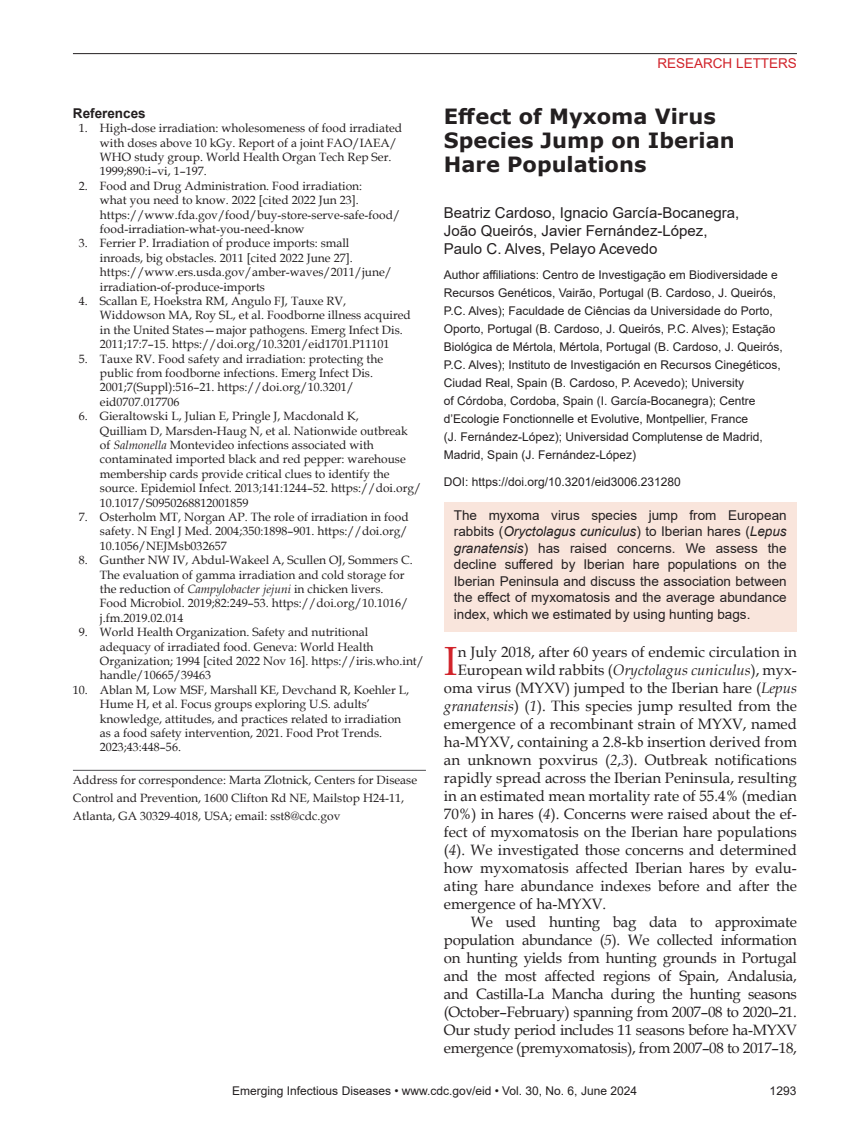
<style>
.page{position:relative;width:851px;height:1134px;background:#fff}
.page>*{position:absolute;margin:0;border:0;box-sizing:border-box;transform-origin:0 0}
.Drop_Cap{font:40.8px "Book Antiqua";color:#d1232a}
.Article_Title{font:700 21px/24px "Verdana";color:#231f20}
.Drop_Cap-2{font:15px "Book Antiqua";color:#231f20}
.Body_Text{font:15px/18px "Book Antiqua";letter-spacing:-.02em;color:#231f20;text-align:justify}
.Authors{font:15px/18px "Arial";color:#231f20}
.Abstract{font:13.5px/16.5px "Arial";color:#231f20;text-align:justify}
.t1{font:13.5px "Arial";color:#d1232a}
.Ref_Title{font:700 13.5px "Arial";color:#231f20}
.References{font:12px/14.4px "Book Antiqua";color:#231f20}
.Affiliations{font:12px/18px "Arial";color:#231f20}
.Correspondence{font:12px/18px "Book Antiqua";color:#231f20}
.DOI{font:12px "Arial";color:#231f20}
.s1{font-style:italic}
</style>
<div class="page">
<hr style="left:73px;top:53px;width:723px;height:1px;background:#231f20">
<hr style="left:73px;top:770px;width:353px;height:1px;background:#636366">
<div style="left:444px;top:502px;width:352px;height:129px;background:#f9e5dc"></div>
<p class="Ref_Title" style="left:73px;top:104px;width:74px">References</p>
<p class="References" style="left:100px;top:121px;width:304px;text-indent:-21px">1. High-dose irradiation: wholesomeness of food irradiated with doses above 10 kGy. Report of a joint FAO/IAEA/ WHO study group. World Health Organ Tech Rep Ser.<br>1999;890:i–vi, 1–197.</p>
<p class="References" style="left:100px;top:178px;width:302px;text-indent:-21px">2. Food and Drug Administration. Food irradiation:<br>what you need to know. 2022 [cited 2022 Jun 23]. https://www.fda.gov/food/buy-store-serve-safe-food/ food-irradiation-what-you-need-know</p>
<p class="References" style="left:100px;top:236px;width:294px;text-indent:-21px">3. Ferrier P. Irradiation of produce imports: small inroads, big obstacles. 2011 [cited 2022 June 27]. https://www.ers.usda.gov/amber-waves/2011/june/ irradiation-of-produce-imports</p>
<p class="References" style="left:100px;top:293px;width:312px;text-indent:-21px">4. Scallan E, Hoekstra RM, Angulo FJ, Tauxe RV, Widdowson MA, Roy SL, et al. Foodborne illness acquired in the United States—major pathogens. Emerg Infect Dis.<br>2011;17:7–15. https://doi.org/10.3201/eid1701.P11101</p>
<p class="References" style="left:100px;top:351px;width:284px;text-indent:-21px">5. Tauxe RV. Food safety and irradiation: protecting the public from foodborne infections. Emerg Infect Dis.<br>2001;7(Suppl):516–21. https://doi.org/10.3201/ eid0707.017706</p>
<p class="References" style="left:100px;top:409px;width:323px;text-indent:-21px">6. Gieraltowski L, Julian E, Pringle J, Macdonald K,<br>Quilliam D, Marsden-Haug N, et al. Nationwide outbreak of <span class="s1">Salmonella</span> Montevideo infections associated with contaminated imported black and red pepper: warehouse membership cards provide critical clues to identify the source. Epidemiol Infect. 2013;141:1244–52. https://doi.org/ 10.1017/S0950268812001859</p>
<p class="References" style="left:100px;top:509px;width:310px;text-align:justify;text-indent:-21px">7. Osterholm MT, Norgan AP. The role of irradiation in food safety. N Engl J Med. 2004;350:1898–901. https://doi.org/ 10.1056/NEJMsb032657</p>
<p class="References" style="left:100px;top:553px;width:314px;text-indent:-21px">8. Gunther NW IV, Abdul-Wakeel A, Scullen OJ, Sommers C.<br>The evaluation of gamma irradiation and cold storage for the reduction of <span class="s1">Campylobacter jejuni</span> in chicken livers.<br>Food Microbiol. 2019;82:249–53. https://doi.org/10.1016/ j.fm.2019.02.014</p>
<p class="References" style="left:100px;top:625px;width:326px;text-indent:-21px">9. World Health Organization. Safety and nutritional<br>adequacy of irradiated food. Geneva: World Health Organization; 1994 [cited 2022 Nov 16]. https://iris.who.int/ handle/10665/39463</p>
<p class="References" style="left:100px;top:682px;width:310px;text-indent:-27px">10. Ablan M, Low MSF, Marshall KE, Devchand R, Koehler L, Hume H, et al. Focus groups exploring U.S. adults’ knowledge, attitudes, and practices related to irradiation as a food safety intervention, 2021. Food Prot Trends.<br>2023;43:448–56.</p>
<p class="Correspondence" style="left:73px;top:771px;width:345px">Address for correspondence: Marta Zlotnick, Centers for Disease<br>Control and Prevention, 1600 Clifton Rd NE, Mailstop H24-11,<br>Atlanta, GA 30329-4018, USA; email: sst8@cdc.gov</p>
<p class="t1" style="left:657px;top:54px;width:141px">RESEARCH LETTERS</p>
<p class="Article_Title" style="left:444px;top:104px;width:292px">Effect of Myxoma Virus<br>Species Jump on Iberian<br>Hare Populations</p>
<p class="Authors" style="left:444px;top:204px;width:297px">Beatriz Cardoso, Ignacio García-Bocanegra,<br>João Queirós, Javier Fernández-López,<br>Paulo C. Alves, Pelayo Acevedo</p>
<p class="Affiliations" style="left:444px;top:266px;width:340px">Author affiliations: Centro de Investigação em Biodiversidade e Recursos Genéticos, Vairão, Portugal (B. Cardoso, J. Queirós, P.C. Alves); Faculdade de Ciências da Universidade do Porto, Oporto, Portugal (B. Cardoso, J. Queirós, P.C. Alves); Estação Biológica de Mértola, Mértola, Portugal (B. Cardoso, J. Queirós, P.C. Alves); Instituto de Investigación en Recursos Cinegéticos, Ciudad Real, Spain (B. Cardoso, P. Acevedo); University<br>of Córdoba, Cordoba, Spain (I. García-Bocanegra); Centre d’Ecologie Fonctionnelle et Evolutive, Montpellier, France<br>(J. Fernández-López); Universidad Complutense de Madrid, Madrid, Spain (J. Fernández-López)</p>
<p class="DOI" style="left:444px;top:474px;width:238px">DOI: https://doi.org/10.3201/eid3006.231280</p>
<p class="Abstract" style="left:454px;top:507px;width:334px">The myxoma virus species jump from European rabbits (<span class="s1">Oryctolagus cuniculus</span>) to Iberian hares (<span class="s1">Lepus granatensis</span>) has raised concerns. We assess the decline suffered by Iberian hare populations on the Iberian Peninsula and discuss the association between the effect of myxomatosis and the average abundance index, which we estimated by using hunting bags.</p>
<p class="Drop_Cap" style="left:444px;top:633px;width:15px">I</p>
<p class="Drop_Cap-2" style="left:457px;top:642px;width:341px">n July 2018, after 60 years of endemic circulation in</p>
<p class="Drop_Cap-2" style="left:457px;top:660px;width:341px">European wild rabbits (<span class="s1">Oryctolagus cuniculus</span>), myx-</p>
<p class="Drop_Cap-2" style="left:444px;top:678px;width:354px">oma virus (MYXV) jumped to the Iberian hare (<span class="s1">Lepus</span></p>
<p class="Drop_Cap-2" style="left:444px;top:696px;width:354px"><span class="s1">granatensis</span>) (<span class="s1">1</span>). This species jump resulted from the</p>
<p class="Drop_Cap-2" style="left:444px;top:714px;width:354px">emergence of a recombinant strain of MYXV, named</p>
<p class="Drop_Cap-2" style="left:444px;top:732px;width:354px">ha-MYXV, containing a 2.8-kb insertion derived from</p>
<p class="Drop_Cap-2" style="left:444px;top:750px;width:354px">an unknown poxvirus (<span class="s1">2</span>,<span class="s1">3</span>). Outbreak notifications</p>
<p class="Drop_Cap-2" style="left:444px;top:768px;width:354px">rapidly spread across the Iberian Peninsula, resulting</p>
<p class="Drop_Cap-2" style="left:444px;top:786px;width:354px">in an estimated mean mortality rate of 55.4% (median</p>
<p class="Drop_Cap-2" style="left:444px;top:804px;width:354px">70%) in hares (<span class="s1">4</span>). Concerns were raised about the ef-</p>
<p class="Drop_Cap-2" style="left:444px;top:822px;width:354px">fect of myxomatosis on the Iberian hare populations</p>
<p class="Drop_Cap-2" style="left:444px;top:840px;width:354px">(<span class="s1">4</span>). We investigated those concerns and determined</p>
<p class="Drop_Cap-2" style="left:444px;top:858px;width:354px">how myxomatosis affected Iberian hares by evalu-</p>
<p class="Drop_Cap-2" style="left:444px;top:876px;width:354px">ating hare abundance indexes before and after the</p>
<p class="Drop_Cap-2" style="left:444px;top:894px;width:164px">emergence of ha-MYXV.</p>
<p class="Body_Text" style="left:444px;top:913px;width:354px;text-indent:27px">We used hunting bag data to approximate population abundance (<span class="s1">5</span>). We collected information on hunting yields from hunting grounds in Portugal and the most affected regions of Spain, Andalusia, and Castilla-La Mancha during the hunting seasons (October–February) spanning from 2007–08 to 2020–21.<br>Our study period includes 11 seasons before ha-MYXV emergence (premyxomatosis), from 2007–08 to 2017–18,</p>
<p class="Affiliations" style="left:232px;top:1082px;width:406px">Emerging Infectious Diseases • www.cdc.gov/eid • Vol. 30, No. 6, June 2024</p>
<p class="Affiliations" style="left:769px;top:1082px;width:28px">1293</p>
</div>
